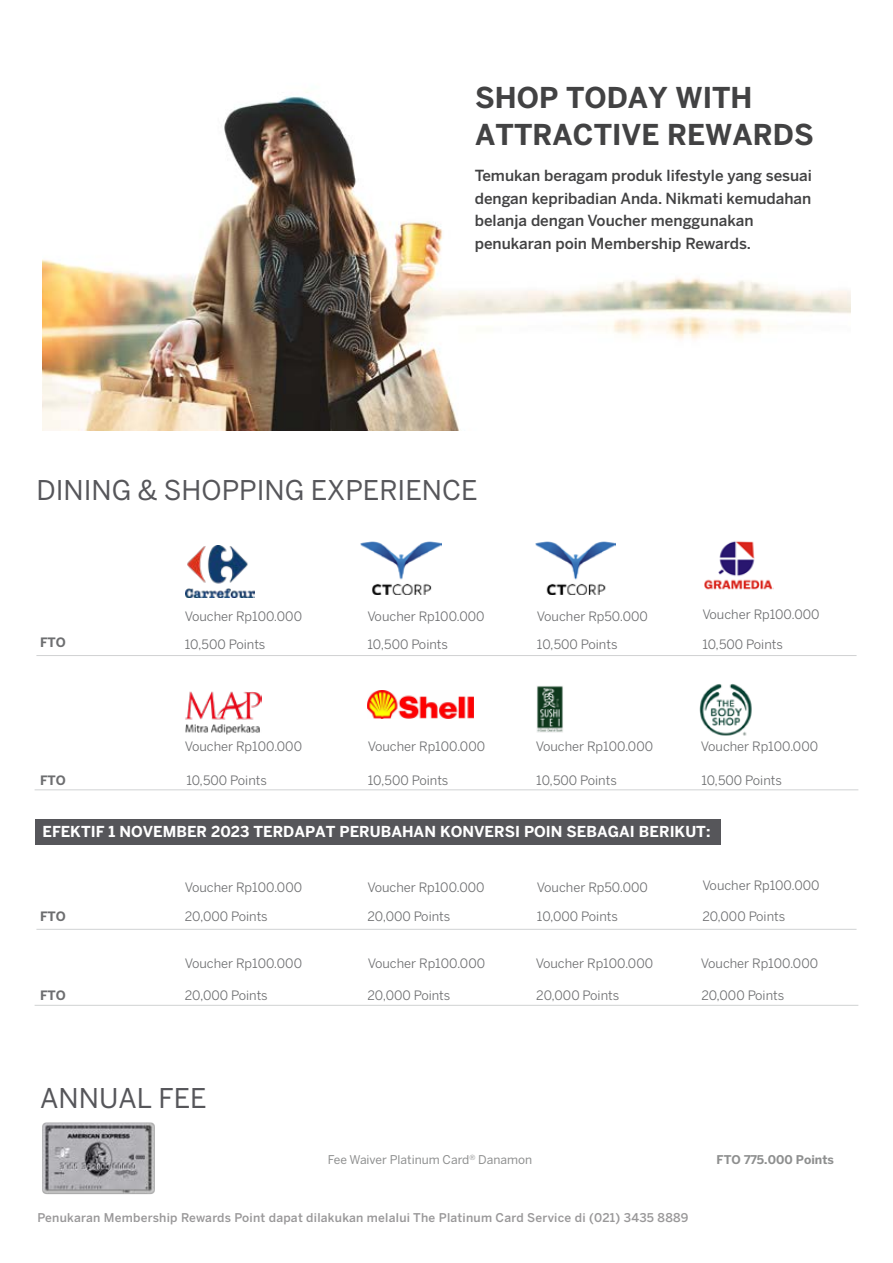
<style>
.page{position:relative;width:893px;height:1263px;background:#fff}
.page>*{position:absolute;margin:0;border:0;box-sizing:border-box;transform-origin:0 0}
.t1{font:700 28.5px/37.5px "Benton Sans";color:#424243}
.t2{font:27px "Benton Sans";color:#56565a}
.t3{font:500 15.15px/22.6px "Benton Sans";color:#424243}
.t4{font:700 15px "Benton Sans";color:#fff}
.t5{font:12.9px "Benton Sans";color:#6d6e70}
.t6{font:700 12.9px "Benton Sans";color:#6d6e70}
.t7{font:500 12px "Benton Sans";letter-spacing:.02em;color:#999899}
.t8{font:12px "Benton Sans";color:#8e8f8f}
.t9{font:700 12px "Benton Sans";color:#8e8f8f}
</style>
<div class="page">
<img style="left:688px;top:278px;width:162px;height:61px">
<img style="left:42px;top:92px;width:646px;height:339px">
<img style="left:42px;top:1122px;width:113px;height:73px">
<hr style="left:36px;top:655px;width:820px;height:1px;background:#d0d2d3">
<hr style="left:35px;top:1005px;width:823px;height:1px;background:#d0d2d3">
<hr style="left:36px;top:929px;width:820px;height:1px;background:#d0d2d3">
<div style="left:35px;top:819px;width:686px;height:25px;background:#56565a"></div>
<img style="left:368px;top:691px;width:105px;height:27px">
<img style="left:537px;top:686px;width:26px;height:47px">
<img style="left:185px;top:691px;width:77px;height:43px">
<hr style="left:35px;top:789px;width:823px;height:1px;background:#d0d2d3">
<img style="left:704px;top:541px;width:70px;height:49px">
<img style="left:361px;top:542px;width:80px;height:52px">
<img style="left:185px;top:546px;width:69px;height:51px">
<img style="left:535px;top:542px;width:81px;height:52px">
<img style="left:699px;top:684px;width:53px;height:52px">
<h1 class="t1" style="left:475px;top:78px;width:340px">SHOP TODAY WITH<br>ATTRACTIVE REWARDS</h1>
<p class="t3" style="left:475px;top:164px;width:339px">Temukan beragam produk lifestyle yang sesuai dengan kepribadian Anda. Nikmati kemudahan belanja dengan Voucher menggunakan penukaran poin Membership Rewards.</p>
<h2 class="t2" style="left:36px;top:475px;width:443px">DINING &amp; SHOPPING EXPERIENCE</h2>
<p class="t5" style="left:185px;top:609px;width:119px">Voucher Rp100.000</p>
<p class="t5" style="left:367px;top:609px;width:119px">Voucher Rp100.000</p>
<p class="t5" style="left:537px;top:609px;width:112px">Voucher Rp50.000</p>
<p class="t5" style="left:702px;top:607px;width:119px">Voucher Rp100.000</p>
<p class="t6" style="left:40px;top:635px;width:27px">FTO</p>
<p class="t5" style="left:185px;top:636px;width:82px">10,500 Points</p>
<p class="t5" style="left:367px;top:636px;width:82px">10,500 Points</p>
<p class="t5" style="left:537px;top:636px;width:82px">10,500 Points</p>
<p class="t5" style="left:702px;top:637px;width:82px">10,500 Points</p>
<p class="t6" style="left:40px;top:773px;width:27px">FTO</p>
<p class="t5" style="left:185px;top:738px;width:119px">Voucher Rp100.000</p>
<p class="t5" style="left:186px;top:773px;width:82px">10,500 Points</p>
<p class="t5" style="left:368px;top:738px;width:119px">Voucher Rp100.000</p>
<p class="t5" style="left:536px;top:738px;width:119px">Voucher Rp100.000</p>
<p class="t5" style="left:368px;top:773px;width:82px">10,500 Points</p>
<p class="t5" style="left:536px;top:773px;width:82px">10,500 Points</p>
<p class="t5" style="left:701px;top:773px;width:82px">10,500 Points</p>
<p class="t5" style="left:701px;top:738px;width:119px">Voucher Rp100.000</p>
<p class="t4" style="left:43px;top:822px;width:669px">EFEKTIF 1 NOVEMBER 2023 TERDAPAT PERUBAHAN KONVERSI POIN SEBAGAI BERIKUT:</p>
<p class="t6" style="left:40px;top:908px;width:27px">FTO</p>
<p class="t6" style="left:40px;top:988px;width:27px">FTO</p>
<p class="t5" style="left:185px;top:880px;width:119px">Voucher Rp100.000</p>
<p class="t5" style="left:367px;top:880px;width:119px">Voucher Rp100.000</p>
<p class="t5" style="left:537px;top:880px;width:112px">Voucher Rp50.000</p>
<p class="t5" style="left:702px;top:878px;width:119px">Voucher Rp100.000</p>
<p class="t5" style="left:185px;top:909px;width:84px">20,000 Points</p>
<p class="t5" style="left:367px;top:909px;width:84px">20,000 Points</p>
<p class="t5" style="left:537px;top:909px;width:82px">10,000 Points</p>
<p class="t5" style="left:702px;top:909px;width:84px">20,000 Points</p>
<p class="t5" style="left:185px;top:956px;width:119px">Voucher Rp100.000</p>
<p class="t5" style="left:368px;top:956px;width:119px">Voucher Rp100.000</p>
<p class="t5" style="left:536px;top:956px;width:119px">Voucher Rp100.000</p>
<p class="t5" style="left:701px;top:956px;width:119px">Voucher Rp100.000</p>
<p class="t5" style="left:185px;top:988px;width:84px">20,000 Points</p>
<p class="t5" style="left:367px;top:988px;width:84px">20,000 Points</p>
<p class="t5" style="left:536px;top:988px;width:84px">20,000 Points</p>
<p class="t5" style="left:701px;top:988px;width:84px">20,000 Points</p>
<h2 class="t2" style="left:40px;top:1082px;width:168px">ANNUAL FEE</h2>
<p class="t8" style="left:328px;top:1153px;width:206px">Fee Waiver Platinum Card<sup>®</sup> Danamon</p>
<p class="t9" style="left:717px;top:1153px;width:119px">FTO 775.000 Points</p>
<p class="t7" style="left:38px;top:1210px;width:652px">Penukaran Membership Rewards Point dapat dilakukan melalui The Platinum Card Service di (021) 3435 8889</p>
</div>
